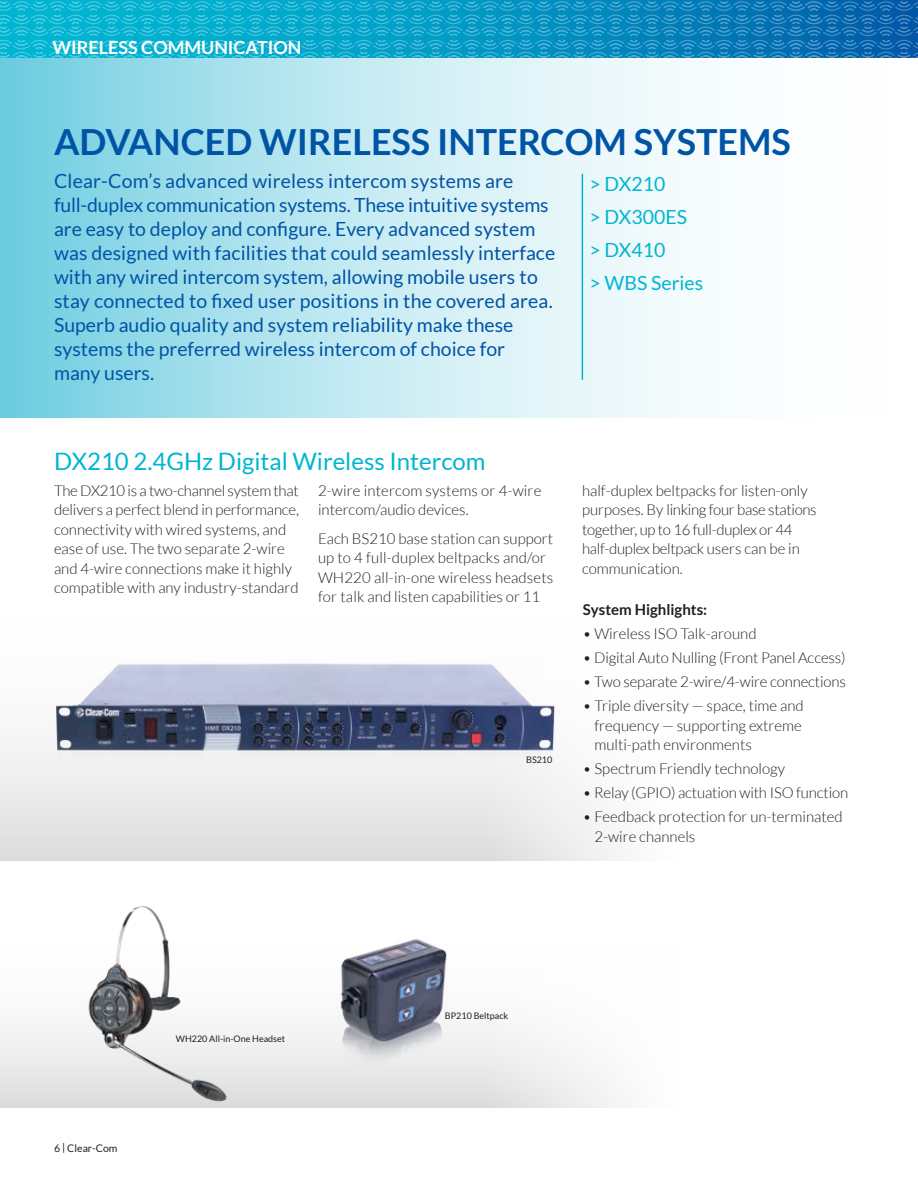
<style>
.page{position:relative;width:918px;height:1188px;background:#fff}
.page>*{position:absolute;margin:0;border:0;box-sizing:border-box;transform-origin:0 0}
.t1{font:700 36px "Lato";color:#0054a6}
.t2{font:24px "Lato";color:#00b5d1}
.t3{font:19.5px/24px "Lato";color:#0054a6}
.t4{font:19.5px/33px "Lato";color:#00b5d1}
.t5{font:700 18px "Lato";color:#fff}
.t6{font:300 15px/19.5px "Lato";color:#231f20}
.t7{font:300 15px/19.5px "Lato";letter-spacing:-.02em;color:#231f20}
.t8{font:700 15px "Lato";color:#231f20}
.t9{font:10.5px "Lato";color:#231f20}
.t10{font:9px "Lato";color:#231f20}
</style>
<div class="page">
<svg style="left:0;top:0;width:918px;height:58px;background:#139ac6"></svg>
<div style="left:0;top:574px;width:795px;height:287px;background:linear-gradient(to bottom,#fff,#e2e2e3)"></div>
<div style="left:484px;top:509px;width:400px;height:361px;background:#fff"></div>
<div style="left:0;top:915px;width:795px;height:192px;background:linear-gradient(to bottom,#fff,#e2e3e3)"></div>
<div style="left:484px;top:872px;width:400px;height:242px;background:#fff"></div>
<svg style="left:0;top:58px;width:696px;height:359px;background:#bbe7f0"></svg>
<img style="left:45px;top:659px;width:510px;height:105px">
<img style="left:321px;top:936px;width:146px;height:131px">
<img style="left:84px;top:906px;width:148px;height:202px">
<hr style="left:582px;top:174px;width:1px;height:206px;background:#00b5d1">
<p class="t5" style="left:52px;top:37px;width:251px">WIRELESS COMMUNICATION</p>
<h1 class="t1" style="left:54px;top:121px;width:738px">ADVANCED WIRELESS INTERCOM SYSTEMS</h1>
<p class="t3" style="left:54px;top:169px;width:503px">Clear-Com’s advanced wireless intercom systems are full-duplex communication systems. These intuitive systems are easy to deploy and configure. Every advanced system was designed with facilities that could seamlessly interface with any wired intercom system, allowing mobile users to stay connected to fixed user positions in the covered area.<br>Superb audio quality and system reliability make these systems the preferred wireless intercom of choice for many users.</p>
<h3 class="t4" style="left:590px;top:168px;width:115px">&gt; DX210<br>&gt; DX300ES &gt; DX410<br>&gt; WBS Series</h3>
<h2 class="t2" style="left:54px;top:448px;width:433px">DX210 2.4GHz Digital Wireless Intercom</h2>
<p class="t6" style="left:54px;top:480px;width:247px">The DX210 is a two-channel system that delivers a perfect blend in performance, connectivity with wired systems, and ease of use. The two separate 2-wire and 4-wire connections make it highly compatible with any industry-standard</p>
<p class="t6" style="left:318px;top:480px;width:225px">2-wire intercom systems or 4-wire intercom/audio devices.</p>
<p class="t6" style="left:318px;top:528px;width:237px">Each BS210 base station can support up to 4 full-duplex beltpacks and/or WH220 all-in-one wireless headsets for talk and listen capabilities or 11</p>
<p class="t10" style="left:526px;top:755px;width:28px">BS210</p>
<p class="t7" style="left:582px;top:480px;width:236px">half-duplex beltpacks for listen-only purposes. By linking four base stations together, up to 16 full-duplex or 44 half-duplex beltpack users can be in communication.</p>
<p class="t8" style="left:583px;top:601px;width:126px">System Highlights:</p>
<p class="t6" style="left:583px;top:624px;width:175px">• Wireless ISO Talk-around</p>
<p class="t6" style="left:583px;top:648px;width:264px">• Digital Auto Nulling (Front Panel Access)</p>
<p class="t6" style="left:583px;top:672px;width:265px">• Two separate 2-wire/4-wire connections</p>
<p class="t6" style="left:594px;top:696px;width:211px;text-indent:-12px">• Triple diversity — space, time and frequency — supporting extreme multi-path environments</p>
<p class="t6" style="left:583px;top:759px;width:204px">• Spectrum Friendly technology</p>
<p class="t6" style="left:583px;top:783px;width:267px">• Relay (GPIO) actuation with ISO function</p>
<p class="t6" style="left:594px;top:807px;width:250px;text-indent:-12px">• Feedback protection for un-terminated<br>2-wire channels</p>
<p class="t9" style="left:54px;top:1142px;width:65px">6 | Clear-Com</p>
<p class="t10" style="left:176px;top:1033px;width:111px">WH220 All-in-One Headset</p>
<p class="t10" style="left:445px;top:1011px;width:65px">BP210 Beltpack</p>
</div>
